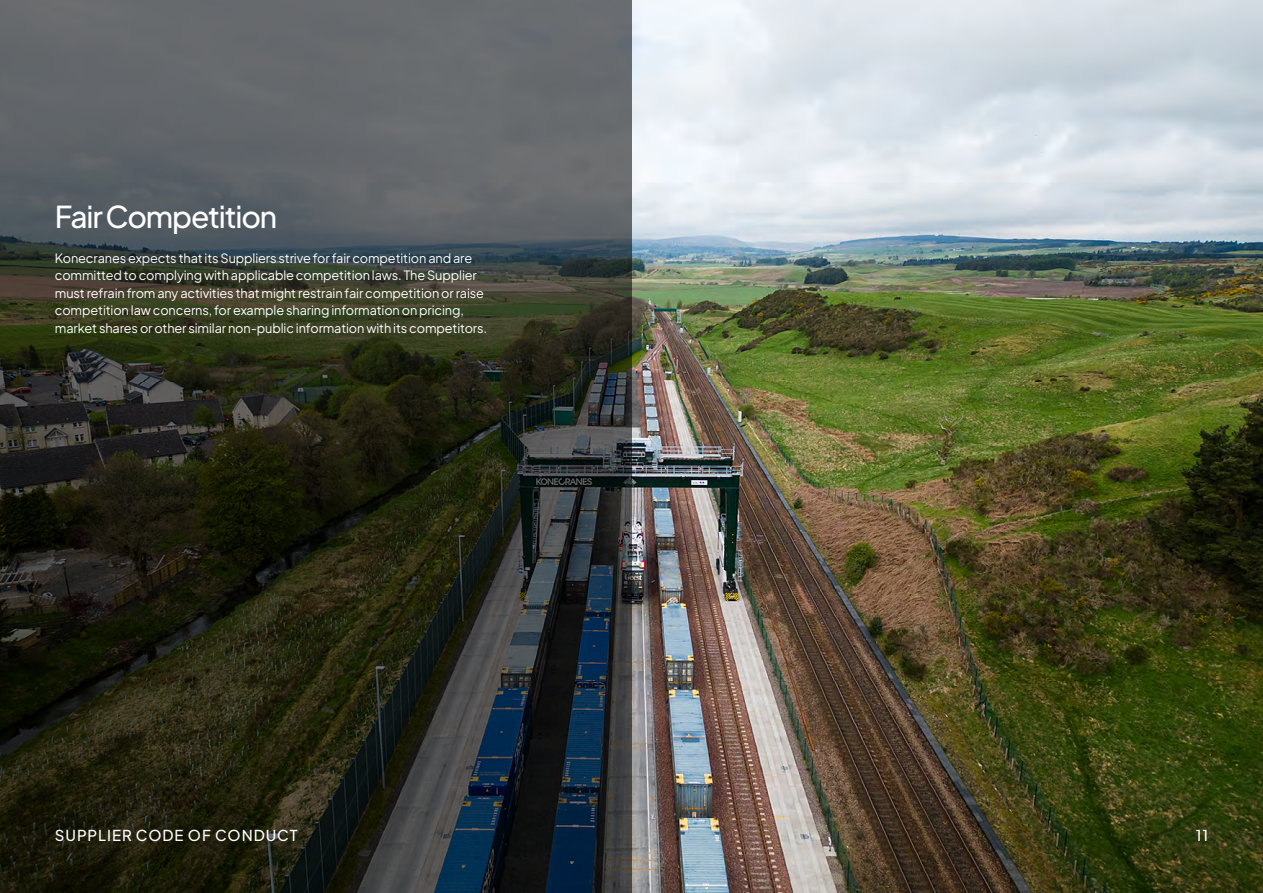
<style>
.page{position:relative;width:1263px;height:893px;background:#fff}
.page>*{position:absolute;margin:0;border:0;box-sizing:border-box;transform-origin:0 0}
.t1{font:30px "Plus Jakarta Sans";letter-spacing:-.04em;color:#fff}
.t2{font:15px "Plus Jakarta Sans";letter-spacing:.06em;color:#fff}
.t3{font:12.75px/17.5px "Plus Jakarta Sans";letter-spacing:-.01em;color:#fff}
</style>
<div class="page">
<img style="left:631px;top:0;width:632px;height:893px">
<svg style="left:0;top:0;width:631px;height:893px;background:#363933"></svg>
<h1 class="t1" style="left:55px;top:192px;width:224px">Fair Competition</h1>
<p class="t3" style="left:55px;top:248px;width:434px">Konecranes expects that its Suppliers strive for fair competition and are committed to complying with applicable competition laws. The Supplier must refrain from any activities that might restrain fair competition or raise competition law concerns, for example sharing information on pricing, market shares or other similar non-public information with its competitors.</p>
<p class="t2" style="left:55px;top:823px;width:244px">SUPPLIER CODE OF CONDUCT</p>
<p class="t2" style="left:1196px;top:823px;width:14px">11</p>
</div>
